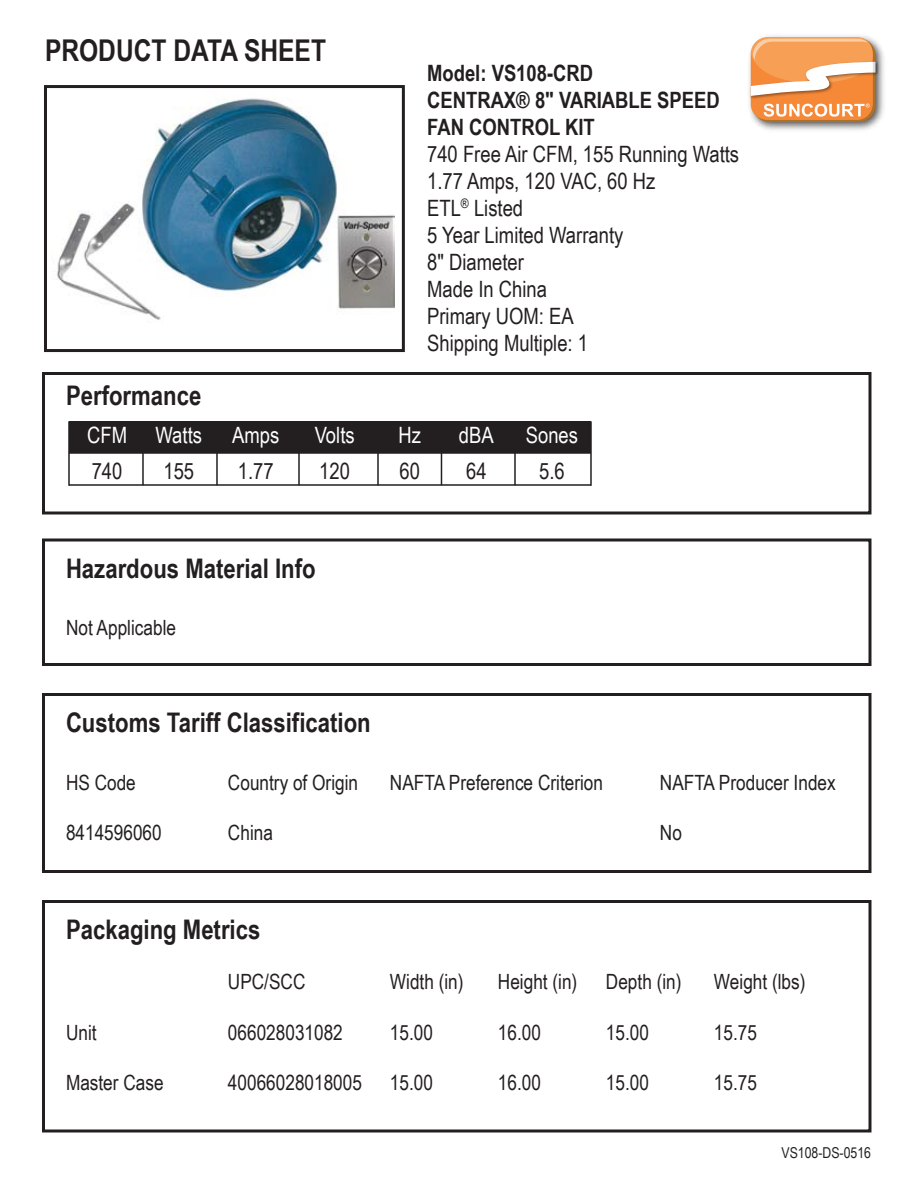
<style>
.page{position:relative;width:918px;height:1188px;background:#fff}
.page>*{position:absolute;margin:0;border:0;box-sizing:border-box;transform-origin:0 0}
.t1{font:700 30px "Arial Narrow";color:#231f20}
.t2{font:700 27px "Arial Narrow";color:#231f20}
.t3{font:22.5px/27px "Arial Narrow";color:#231f20}
.t4{font:700 22.5px/27px "Arial Narrow";color:#231f20}
.t5{font:22.5px "Arial Narrow";color:#fff}
.t6{font:21px "Arial Narrow";color:#231f20}
.t7{font:15px "Arial Narrow";color:#231f20}
</style>
<div class="page">
<img style="left:749px;top:35px;width:135px;height:95px">
<div style="left:752px;top:38px;width:123px;height:84px;background:#ab7029;border-radius:17px"></div>
<div style="left:751px;top:37px;width:122px;height:83px;background:#f68938;border-radius:17px"></div>
<img style="left:749px;top:60px;width:131px;height:41px">
<svg style="left:764px;top:104px;width:106px;height:13px"></svg>
<svg style="left:751px;top:37px;width:124px;height:59px"></svg>
<div style="left:42px;top:372px;width:830px;height:142px;border:3px solid #231f20"></div>
<div style="left:42px;top:538px;width:830px;height:128px;border:3px solid #231f20"></div>
<div style="left:42px;top:693px;width:830px;height:180px;border:3px solid #231f20"></div>
<div style="left:42px;top:900px;width:830px;height:232px;border:3px solid #231f20"></div>
<img style="left:56px;top:98px;width:339px;height:222px">
<div style="left:44px;top:85px;width:361px;height:267px;border:3px solid #231f20"></div>
<div style="left:69px;top:422px;width:522px;height:31px;background:#231f20"></div>
<hr style="left:216px;top:422px;width:2px;height:63px;background:#231f20">
<hr style="left:142px;top:422px;width:2px;height:63px;background:#231f20">
<hr style="left:298px;top:422px;width:2px;height:63px;background:#231f20">
<hr style="left:377px;top:422px;width:2px;height:63px;background:#231f20">
<hr style="left:441px;top:422px;width:1px;height:63px;background:#231f20">
<hr style="left:514px;top:422px;width:2px;height:63px;background:#231f20">
<hr style="left:590px;top:421px;width:2px;height:65px;background:#231f20">
<hr style="left:68px;top:421px;width:2px;height:65px;background:#231f20">
<hr style="left:69px;top:452px;width:522px;height:2px;background:#231f20">
<hr style="left:69px;top:421px;width:522px;height:2px;background:#231f20">
<hr style="left:69px;top:484px;width:522px;height:2px;background:#231f20">
<h1 class="t1" style="left:45px;top:27px;width:283px">PRODUCT DATA SHEET</h1>
<p class="t2" style="left:66px;top:375px;width:137px">Performance</p>
<p class="t4" style="left:427px;top:58px;width:294px">Model: VS108-CRD<br>CENTRAX® 8" VARIABLE SPEED<br>FAN CONTROL KIT</p>
<p class="t3" style="left:427px;top:139px;width:314px">740 Free Air CFM, 155 Running Watts<br>1.77 Amps, 120 VAC, 60 Hz<br>ETL<sup>®</sup> Listed<br>5 Year Limited Warranty<br>8" Diameter<br>Made In China<br>Primary UOM: EA<br>Shipping Multiple: 1</p>
<p class="t5" style="left:87px;top:419px;width:41px">CFM</p>
<p class="t3" style="left:92px;top:457px;width:32px">740</p>
<p class="t3" style="left:238px;top:457px;width:37px">1.77</p>
<p class="t3" style="left:319px;top:457px;width:32px">120</p>
<p class="t3" style="left:399px;top:457px;width:22px">60</p>
<p class="t3" style="left:466px;top:457px;width:22px">64</p>
<p class="t3" style="left:539px;top:457px;width:27px">5.6</p>
<p class="t5" style="left:156px;top:419px;width:48px">Watts</p>
<p class="t5" style="left:232px;top:419px;width:49px">Amps</p>
<p class="t5" style="left:315px;top:419px;width:42px">Volts</p>
<p class="t5" style="left:398px;top:419px;width:24px">Hz</p>
<p class="t5" style="left:459px;top:419px;width:36px">dBA</p>
<p class="t5" style="left:526px;top:419px;width:54px">Sones</p>
<p class="t3" style="left:163px;top:457px;width:32px">155</p>
<p class="t2" style="left:66px;top:548px;width:251px">Hazardous Material Info</p>
<p class="t6" style="left:66px;top:612px;width:112px">Not Applicable</p>
<p class="t2" style="left:66px;top:702px;width:306px">Customs Tariff Classification</p>
<p class="t6" style="left:66px;top:767px;width:71px">HS Code</p>
<p class="t6" style="left:228px;top:767px;width:132px">Country of Origin</p>
<p class="t6" style="left:390px;top:767px;width:215px">NAFTA Preference Criterion</p>
<p class="t6" style="left:660px;top:767px;width:177px">NAFTA Producer Index</p>
<p class="t6" style="left:66px;top:817px;width:97px">8414596060</p>
<p class="t6" style="left:228px;top:817px;width:46px">China</p>
<p class="t6" style="left:660px;top:817px;width:24px">No</p>
<p class="t2" style="left:66px;top:909px;width:196px">Packaging Metrics</p>
<p class="t6" style="left:228px;top:967px;width:79px">UPC/SCC</p>
<p class="t6" style="left:390px;top:967px;width:75px">Width (in)</p>
<p class="t6" style="left:498px;top:967px;width:81px">Height (in)</p>
<p class="t6" style="left:606px;top:967px;width:77px">Depth (in)</p>
<p class="t6" style="left:714px;top:967px;width:93px">Weight (lbs)</p>
<p class="t6" style="left:66px;top:1017px;width:32px">Unit</p>
<p class="t6" style="left:228px;top:1017px;width:116px">066028031082</p>
<p class="t6" style="left:390px;top:1017px;width:45px">15.00</p>
<p class="t6" style="left:498px;top:1017px;width:45px">16.00</p>
<p class="t6" style="left:606px;top:1017px;width:45px">15.00</p>
<p class="t6" style="left:714px;top:1017px;width:45px">15.75</p>
<p class="t6" style="left:66px;top:1067px;width:99px">Master Case</p>
<p class="t6" style="left:228px;top:1067px;width:136px">40066028018005</p>
<p class="t6" style="left:390px;top:1067px;width:45px">15.00</p>
<p class="t6" style="left:498px;top:1067px;width:45px">16.00</p>
<p class="t6" style="left:606px;top:1067px;width:45px">15.00</p>
<p class="t6" style="left:714px;top:1067px;width:45px">15.75</p>
<p class="t7" style="left:782px;top:1142px;width:91px">VS108-DS-0516</p>
</div>
